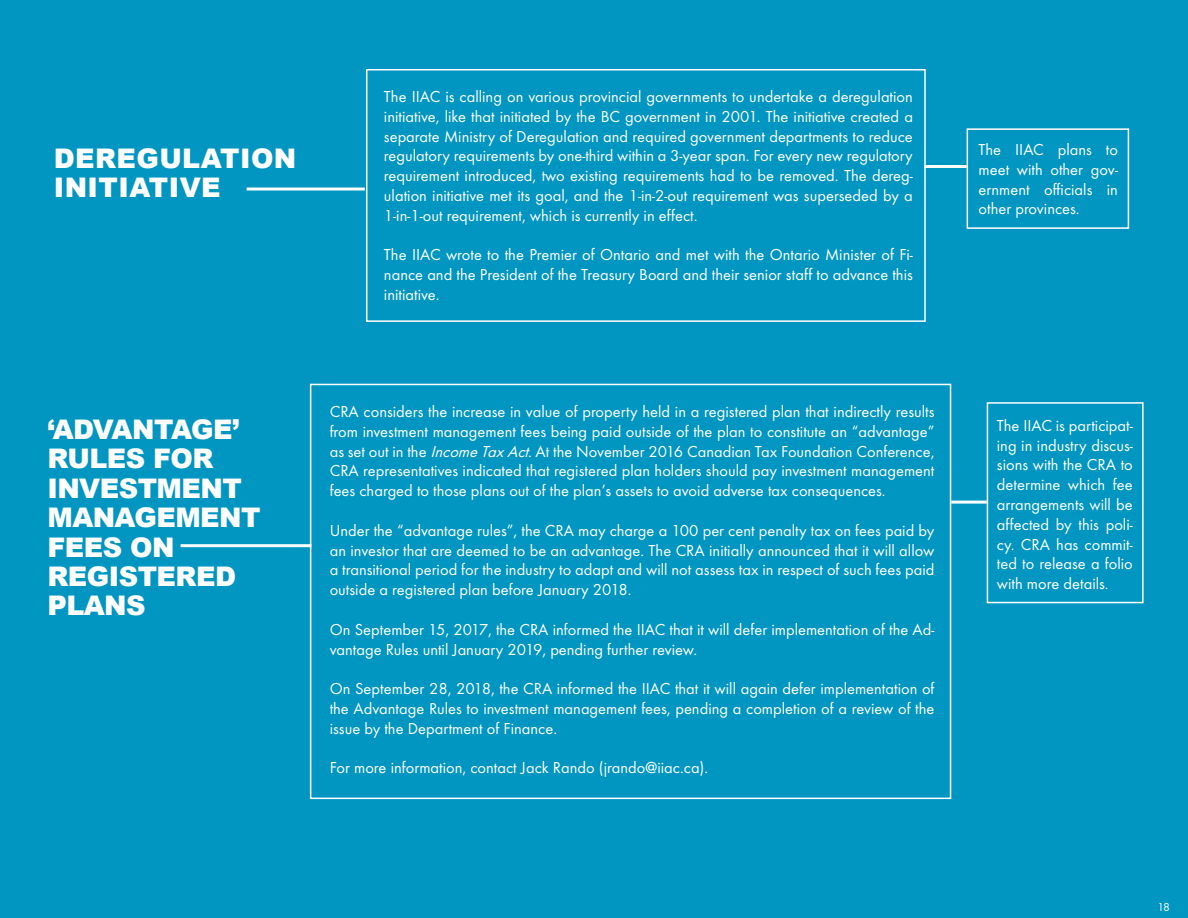
<style>
.page{position:relative;width:1188px;height:918px;background:#0096c1}
.page>*{position:absolute;margin:0;border:0;box-sizing:border-box;transform-origin:0 0}
.t1{font:900 27px/29.4px "Arial";letter-spacing:-.02em;color:#fff}
.t2{font:900 27px/29.4px "Arial";letter-spacing:.015em;color:#fff}
.t3{font:16.5px/19.8px "Futura TOT";color:#fff;text-align:justify}
.t4{font:12px "Futura TOT";color:#fff}
.s1{font-style:italic}
</style>
<div class="page">
<hr style="left:181px;top:544px;width:130px;height:3px;background:#fff">
<hr style="left:951px;top:501px;width:36px;height:3px;background:#fff">
<div style="left:310px;top:384px;width:641px;height:415px;border:2px solid #fff"></div>
<div style="left:987px;top:402px;width:157px;height:201px;border:2px solid #fff"></div>
<hr style="left:247px;top:188px;width:118px;height:2px;background:#fff">
<div style="left:366px;top:69px;width:560px;height:253px;border:2px solid #fff"></div>
<hr style="left:924px;top:165px;width:43px;height:3px;background:#fff">
<div style="left:967px;top:128px;width:162px;height:101px;border:2px solid #fff"></div>
<h1 class="t2" style="left:54px;top:142px;width:244px">DEREGULATION<br>INITIATIVE</h1>
<p class="t3" style="left:384px;top:87px;width:531px">The IIAC is calling on various provincial governments to undertake a deregulation initiative, like that initiated by the BC government in 2001. The initiative created a separate Ministry of Deregulation and required government departments to reduce regulatory requirements by one-third within a 3-year span. For every new regulatory requirement introduced, two existing requirements had to be removed. The dereg&shy;ulation initiative met its goal, and the 1-in-2-out requirement was superseded by a 1-in-1-out requirement, which is currently in effect.</p>
<p class="t3" style="left:384px;top:245px;width:531px">The IIAC wrote to the Premier of Ontario and met with the Ontario Minister of Fi&shy;nance and the President of the Treasury Board and their senior staff to advance this initiative.</p>
<h1 class="t1" style="left:47px;top:414px;width:215px">‘ADVANTAGE’<br>RULES FOR<br>INVESTMENT<br>MANAGEMENT<br>FEES ON<br>REGISTERED<br>PLANS</h1>
<p class="t3" style="left:330px;top:402px;width:606px">CRA considers the increase in value of property held in a registered plan that indirectly results from investment management fees being paid outside of the plan to constitute an “advantage” as set out in the <span class="s1">IncomeTaxAct</span>. At the November 2016 Canadian Tax Foundation Conference, CRA representatives indicated that registered plan holders should pay investment management fees charged to those plans out of the plan’s assets to avoid adverse tax consequences.</p>
<p class="t3" style="left:330px;top:520px;width:606px">Under the “advantage rules”, the CRA may charge a 100 per cent penalty tax on fees paid by an investor that are deemed to be an advantage. The CRA initially announced that it will allow a transitional period for the industry to adapt and will not assess tax in respect of such fees paid outside a registered plan before January 2018.</p>
<p class="t3" style="left:330px;top:619px;width:606px">On September 15, 2017, the CRA informed the IIAC that it will defer implementation of the Ad&shy;vantage Rules until January 2019, pending further review.</p>
<p class="t3" style="left:330px;top:679px;width:606px">On September 28, 2018, the CRA informed the IIAC that it will again defer implementation of the Advantage Rules to investment management fees, pending a completion of a review of the issue by the Department of Finance.</p>
<p class="t3" style="left:330px;top:758px;width:380px">For more information, contact Jack Rando (jrando@iiac.ca).</p>
<p class="t3" style="left:979px;top:139px;width:141px">The IIAC plans to meet with other gov&shy;ernment officials in other provinces.</p>
<p class="t3" style="left:997px;top:415px;width:137px">The IIAC is participat&shy;ing in industry discus&shy;sions with the CRA to determine which fee arrangements will be affected by this poli&shy;cy. CRA has commit&shy;ted to release a folio with more details.</p>
<p class="t4" style="left:1157px;top:900px;width:14px">18</p>
</div>
